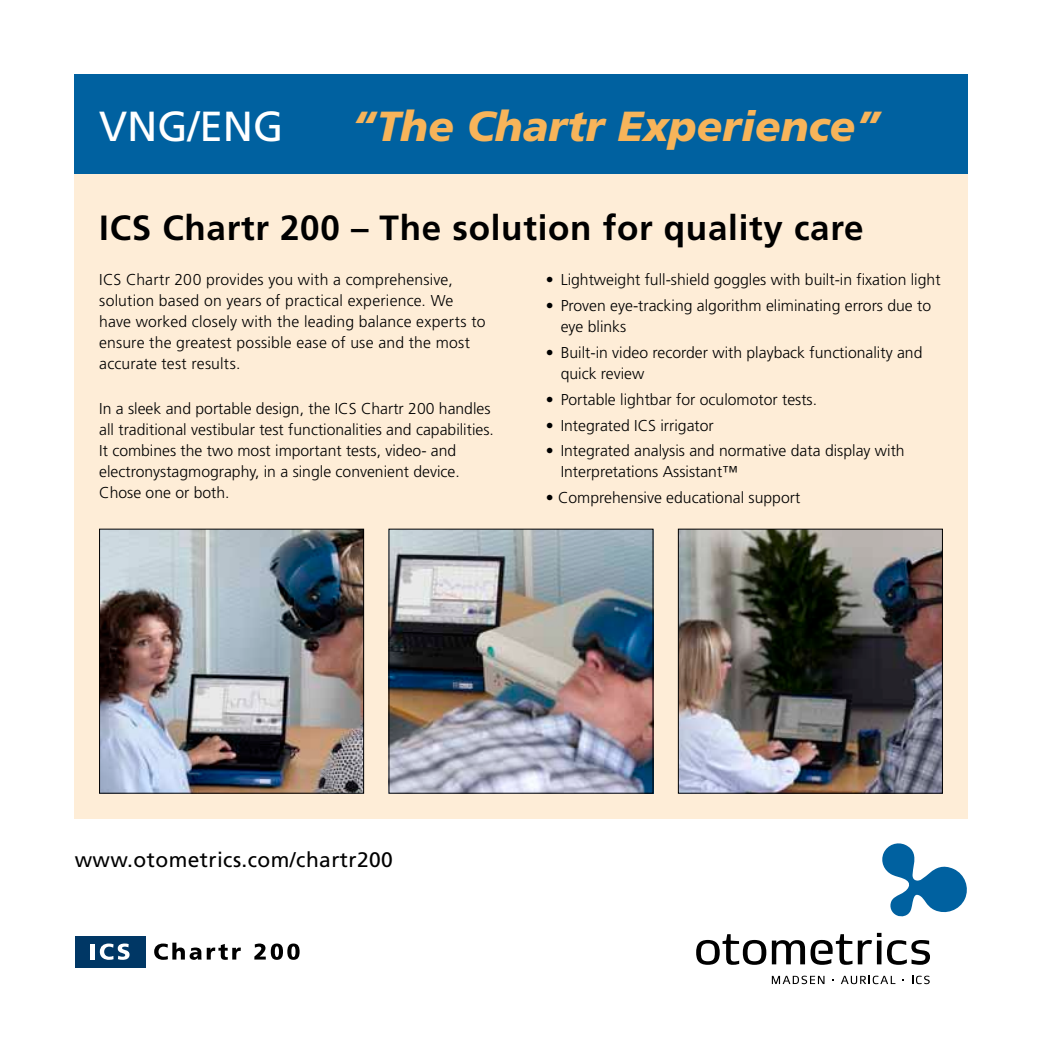
<style>
.page{position:relative;width:1042px;height:1042px;background:#fff}
.page>*{position:absolute;margin:0;border:0;box-sizing:border-box;transform-origin:0 0}
.t1{font:italic 900 42px "Frutiger";color:#f7b45a}
.t2{font:42px "Frutiger";color:#fff}
.t3{font:700 35px "Frutiger";letter-spacing:.02em;color:#000}
.t4{font:21px "Frutiger";letter-spacing:.02em;color:#000}
.t5{font:300 15.75px/21px "Frutiger";color:#000}
</style>
<div class="page">
<div style="left:75px;top:935px;width:71px;height:32px;background:#003765"></div>
<svg style="left:154px;top:942px;width:87px;height:18px"></svg>
<svg style="left:254px;top:943px;width:46px;height:17px"></svg>
<hr style="left:91px;top:944px;width:4px;height:15px;background:#fff">
<svg style="left:100px;top:943px;width:30px;height:17px"></svg>
<svg style="left:696px;top:933px;width:234px;height:32px"></svg>
<svg style="left:882px;top:843px;width:85px;height:74px"></svg>
<svg style="left:772px;top:975px;width:52px;height:9px"></svg>
<svg style="left:841px;top:975px;width:54px;height:9px"></svg>
<svg style="left:912px;top:975px;width:17px;height:9px"></svg>
<div style="left:74px;top:174px;width:893px;height:645px;background:#feedd7"></div>
<img style="left:680px;top:531px;width:260px;height:260px">
<div style="left:678px;top:529px;width:264px;height:264px;border:1px solid #000"></div>
<img style="left:101px;top:531px;width:261px;height:260px">
<div style="left:99px;top:529px;width:265px;height:264px;border:1px solid #000"></div>
<img style="left:391px;top:531px;width:260px;height:260px">
<div style="left:74px;top:74px;width:893px;height:100px;background:#0061a0"></div>
<h1 class="t2" style="left:99px;top:101px;width:186px">VNG/ENG</h1>
<h1 class="t1" style="left:351px;top:101px;width:531px">“The Chartr Experience”</h1>
<h2 class="t3" style="left:99px;top:207px;width:766px">ICS Chartr 200 – The solution for quality care</h2>
<p class="t5" style="left:99px;top:269px;width:388px">ICS Chartr 200 provides you with a comprehensive, solution based on years of practical experience. We have worked closely with the leading balance experts to ensure the greatest possible ease of use and the most accurate test results.</p>
<p class="t5" style="left:99px;top:398px;width:396px">In a sleek and portable design, the ICS Chartr 200 handles all traditional vestibular test functionalities and capabilities.<br>It combines the two most important tests, video- and electronystagmography, in a single convenient device.<br>Chose one or both.</p>
<p class="t5" style="left:546px;top:269px;width:396px">• Lightweight full-shield goggles with built-in fixation light</p>
<p class="t5" style="left:561px;top:295px;width:372px;text-indent:-15px">• Proven eye-tracking algorithm eliminating errors due to eye blinks</p>
<p class="t5" style="left:561px;top:342px;width:363px;text-indent:-15px">• Built-in video recorder with playback functionality and quick review</p>
<p class="t5" style="left:546px;top:389px;width:273px">• Portable lightbar for oculomotor tests.</p>
<p class="t5" style="left:546px;top:415px;width:170px">• Integrated ICS irrigator</p>
<p class="t5" style="left:561px;top:441px;width:345px;text-indent:-15px">• Integrated analysis and normative data display with<br>Interpretations Assistant™</p>
<p class="t5" style="left:546px;top:488px;width:256px">• Comprehensive educational support</p>
<h3 class="t4" style="left:75px;top:847px;width:320px">www.otometrics.com/chartr200</h3>
</div>
